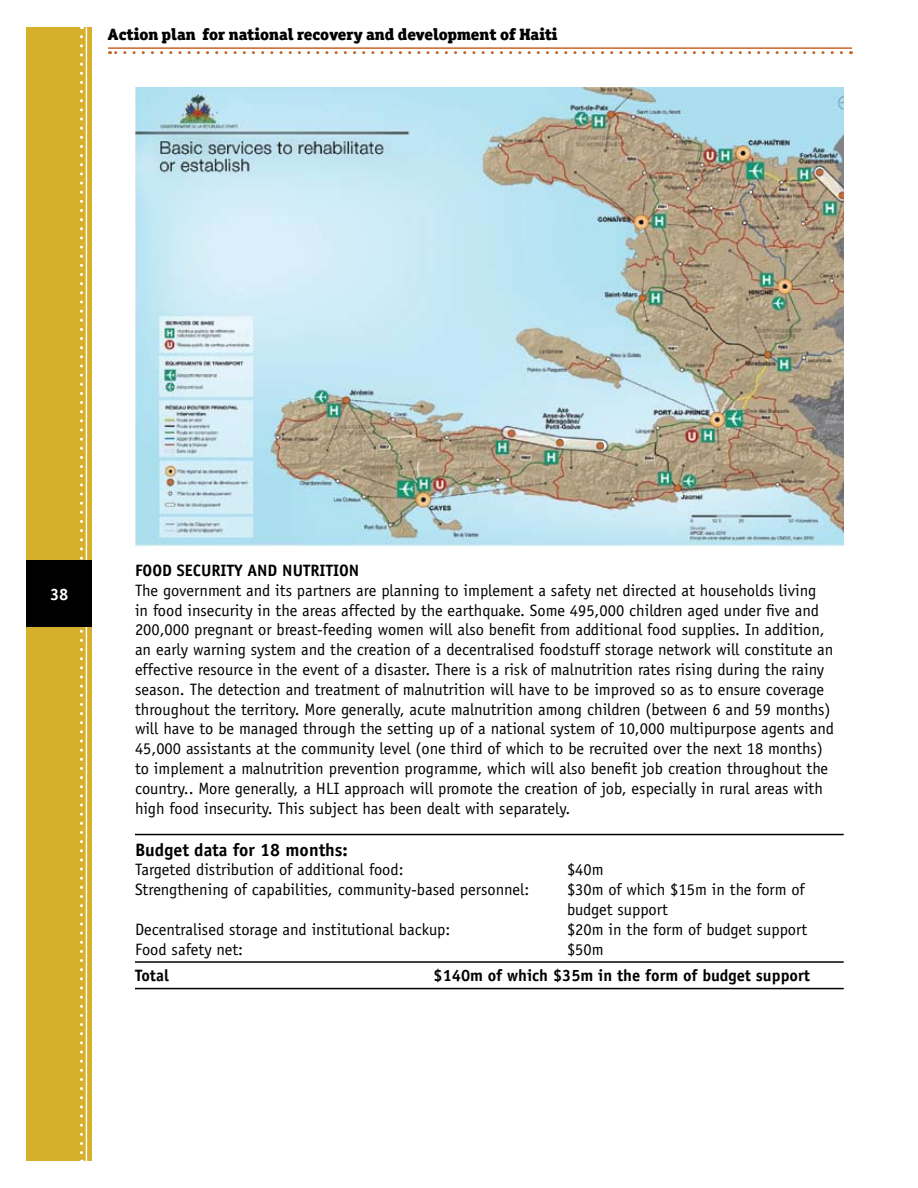
<style>
.page{position:relative;width:918px;height:1188px;background:#fff}
.page>*{position:absolute;margin:0;border:0;box-sizing:border-box;transform-origin:0 0}
.t1{font:700 18px "Officina Sans";color:#000}
.t2{font:16.5px/19.8px "Officina Sans";color:#000}
.t3{font:700 16.5px "Officina Sans";color:#000}
.t4{font:16.5px "Officina Ser ITC Black OS";color:#000}
.t5{font:700 16.5px "Officina Serif";color:#fff}
</style>
<div class="page">
<div style="left:27px;top:28px;width:65px;height:1133px;background:#d6af2b"></div>
<hr style="left:86px;top:28px;width:1px;height:1133px;background:#fff">
<svg style="left:80px;top:37px;width:3px;height:1124px"></svg>
<div style="left:27px;top:561px;width:65px;height:66px;background:#000"></div>
<hr style="left:108px;top:47px;width:744px;height:2px;background:#ca6328">
<svg style="left:110px;top:51px;width:731px;height:3px"></svg>
<hr style="left:135px;top:834px;width:709px;height:1px;background:#000">
<hr style="left:135px;top:961px;width:709px;height:2px;background:#000">
<hr style="left:135px;top:988px;width:709px;height:1px;background:#000">
<img style="left:135px;top:88px;width:709px;height:459px">
<p class="t4" style="left:108px;top:23px;width:451px">Action plan for national recovery and development of Haiti</p>
<p class="t5" style="left:50px;top:585px;width:20px">38</p>
<p class="t3" style="left:135px;top:560px;width:226px">FOOD SECURITY AND NUTRITION</p>
<p class="t2" style="left:135px;top:580px;width:700px">The government and its partners are planning to implement a safety net directed at households living<br>in food insecurity in the areas affected by the earthquake. Some 495,000 children aged under five and 200,000 pregnant or breast-feeding women will also benefit from additional food supplies. In addition, an early warning system and the creation of a decentralised foodstuff storage network will constitute an effective resource in the event of a disaster. There is a risk of malnutrition rates rising during the rainy season. The detection and treatment of malnutrition will have to be improved so as to ensure coverage throughout the territory. More generally, acute malnutrition among children (between 6 and 59 months) will have to be managed through the setting up of a national system of 10,000 multipurpose agents and 45,000 assistants at the community level (one third of which to be recruited over the next 18 months) to implement a malnutrition prevention programme, which will also benefit job creation throughout the country.. More generally, a HLI approach will promote the creation of job, especially in rural areas with high food insecurity. This subject has been dealt with separately.</p>
<p class="t1" style="left:135px;top:838px;width:214px">Budget data for 18 months:</p>
<p class="t2" style="left:135px;top:860px;width:270px">Targeted distribution of additional food:</p>
<p class="t2" style="left:567px;top:860px;width:38px">$40m</p>
<p class="t2" style="left:135px;top:880px;width:396px">Strengthening of capabilities, community-based personnel:</p>
<p class="t2" style="left:567px;top:880px;width:239px">$30m of which $15m in the form of budget support</p>
<p class="t2" style="left:135px;top:919px;width:317px">Decentralised storage and institutional backup:</p>
<p class="t2" style="left:567px;top:919px;width:242px">$20m in the form of budget support</p>
<p class="t2" style="left:135px;top:939px;width:110px">Food safety net:</p>
<p class="t2" style="left:567px;top:939px;width:38px">$50m</p>
<p class="t3" style="left:135px;top:965px;width:35px">Total</p>
<p class="t3" style="left:434px;top:965px;width:378px">$140m of which $35m in the form of budget support</p>
</div>
